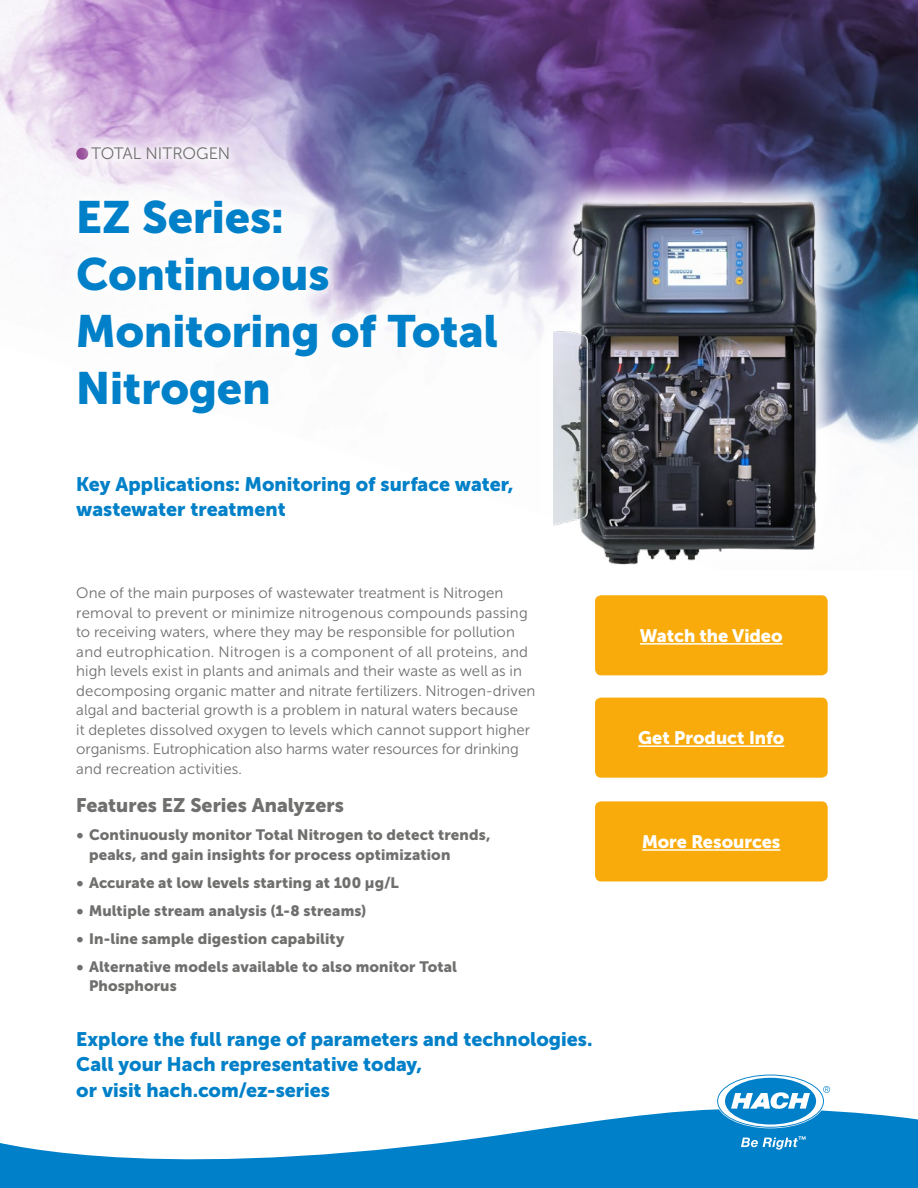
<style>
.page{position:relative;width:918px;height:1188px;background:#fff}
.page>*{position:absolute;margin:0;border:0;box-sizing:border-box;transform-origin:0 0}
.t1{font:45px/57px "Museo Sans Cyrl 900";letter-spacing:-.005em;color:#0080c8}
.t2{font:19.5px/25.5px "Museo Sans Cyrl 900";color:#0080c8}
.t3{font:19.5px "Museo Sans Cyrl 900";color:#6f6f6e}
.t4{font:18px "Museo Sans Cyrl 900";color:#fff}
.t5{font:16.5px "Museo Sans Cyrl 300";color:#6f6f6e}
.t6{font:15px/19.5px "Museo Sans Cyrl 300";letter-spacing:.005em;color:#6f6f6e}
.t7{font:15px/19.5px "Museo Sans Cyrl 900";letter-spacing:.01em;color:#6f6f6e}
</style>
<div class="page">
<img style="left:0;top:0;width:918px;height:450px">
<svg style="left:521px;top:169px;width:327px;height:356px"></svg>
<img style="left:554px;top:181px;width:288px;height:384px">
<svg style="left:0;top:1109px;width:918px;height:79px;fill:#0080c8"></svg>
<svg style="left:718px;top:1076px;width:112px;height:51px"></svg>
<svg style="left:741px;top:1136px;width:65px;height:14px"></svg>
<svg style="left:62px;top:131px;width:451px;height:299px"></svg>
<div style="left:595px;top:698px;width:233px;height:80px;background:#f8ab0b;border-radius:6px"></div>
<hr style="left:638px;top:745px;width:146px;height:2px;background:#fff">
<div style="left:595px;top:801px;width:233px;height:80px;background:#f8ab0b;border-radius:6px"></div>
<hr style="left:642px;top:849px;width:138px;height:2px;background:#fff">
<div style="left:595px;top:595px;width:233px;height:80px;background:#f8ab0b;border-radius:6px"></div>
<hr style="left:640px;top:643px;width:143px;height:2px;background:#fff">
<p class="t5" style="left:91px;top:144px;width:141px">TOTAL NITROGEN</p>
<h1 class="t1" style="left:76px;top:189px;width:423px">EZ Series:<br>Continuous<br>Monitoring of Total<br>Nitrogen</h1>
<h2 class="t2" style="left:76px;top:471px;width:439px">Key Applications: Monitoring of surface water, wastewater treatment</h2>
<p class="t6" style="left:76px;top:583px;width:461px">One of the main purposes of wastewater treatment is Nitrogen removal to prevent or minimize nitrogenous compounds passing to receiving waters, where they may be responsible for pollution and eutrophication. Nitrogen is a component of all proteins, and high levels exist in plants and animals and their waste as well as in decomposing organic matter and nitrate fertilizers. Nitrogen-driven algal and bacterial growth is a problem in natural waters because<br>it depletes dissolved oxygen to levels which cannot support higher organisms. Eutrophication also harms water resources for drinking and recreation activities.</p>
<h2 class="t3" style="left:76px;top:794px;width:269px">Features EZ Series Analyzers</h2>
<p class="t7" style="left:89px;top:825px;width:403px;text-indent:-13px">• Continuously monitor Total Nitrogen to detect trends, peaks, and gain insights for process optimization</p>
<p class="t7" style="left:76px;top:873px;width:324px">• Accurate at low levels starting at 100 µg/L</p>
<p class="t7" style="left:76px;top:901px;width:291px">• Multiple stream analysis (1-8 streams)</p>
<p class="t7" style="left:76px;top:929px;width:270px">• In-line sample digestion capability</p>
<p class="t7" style="left:89px;top:957px;width:369px;text-indent:-13px">• Alternative models available to also monitor Total<br>Phosphorus</p>
<h2 class="t2" style="left:76px;top:1026px;width:518px">Explore the full range of parameters and technologies.<br>Call your Hach representative today,<br>or visit hach.com/ez-series</h2>
<p class="t4" style="left:640px;top:626px;width:144px">Watch the Video</p>
<p class="t4" style="left:638px;top:728px;width:148px">Get Product Info</p>
<p class="t4" style="left:642px;top:832px;width:140px">More Resources</p>
</div>
